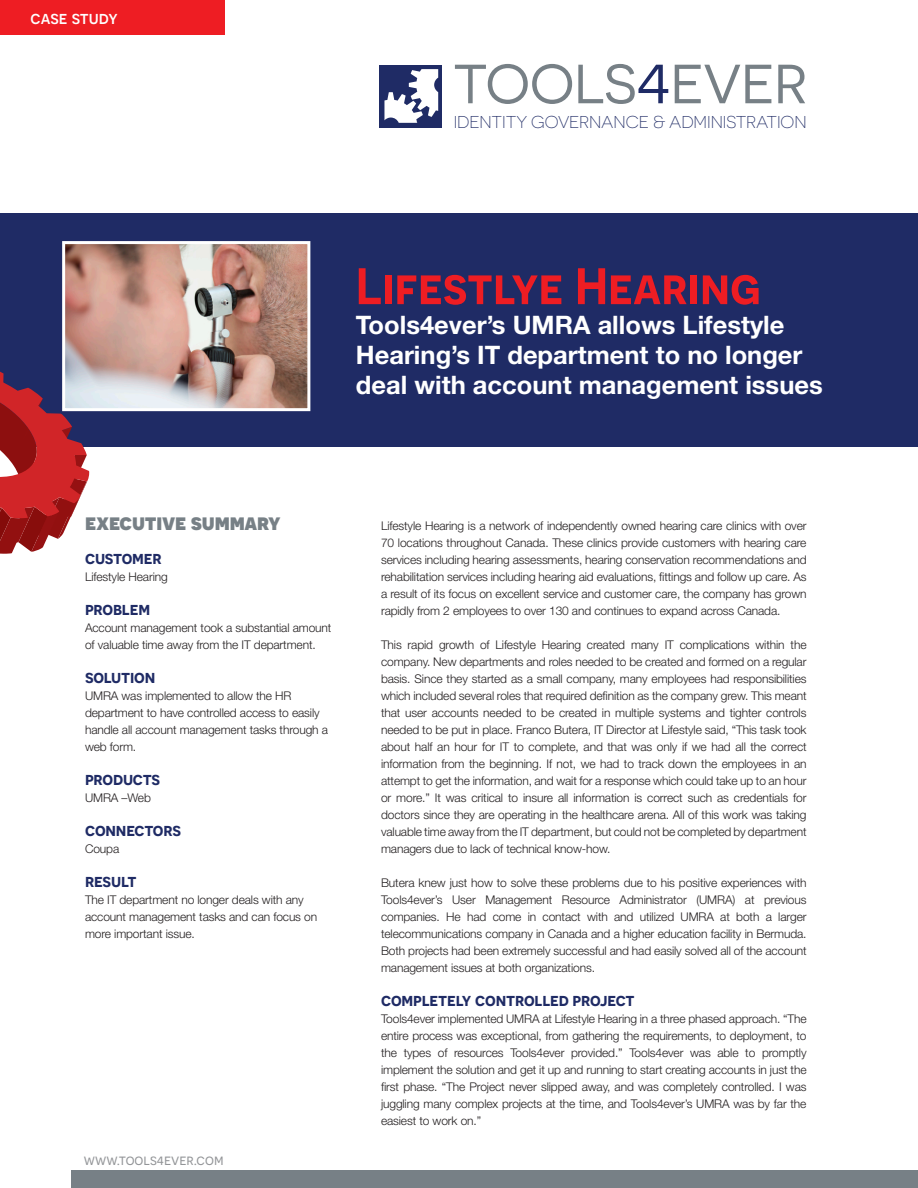
<style>
.page{position:relative;width:918px;height:1188px;background:#fff}
.page>*{position:absolute;margin:0;border:0;box-sizing:border-box;transform-origin:0 0}
.t1{font:55.05px "Novecentosanswide";color:#778086}
.t2{font:600 51.3px "Novecentosans";color:#ee1d23}
.Titel{font:700 25.5px/30px "Helvetica Neue LT Std";color:#fff}
.t3{font:800 22.5px "Novecentosans";letter-spacing:-.01em;color:#778086}
.t4{font:600 18px "Novecentosans";letter-spacing:-.01em;color:#1f2b65}
.t5{font:500 18px "Novecentosans";color:#fff}
.t6{font:300 17.1px "Novecentosanswide";letter-spacing:-.005em;color:#1f2b65}
.t7{font:15px "Novecentosans";color:#939598}
.t8{font:300 12px/17px "Helvetica Neue";letter-spacing:-.01em;color:#231f20;text-align:justify}
.s1{color:#1f2b65}
</style>
<div class="page">
<div style="left:71px;top:1171px;width:847px;height:17px;background:#778086"></div>
<div style="left:0;top:213px;width:918px;height:233px;background:#1f2b65"></div>
<div style="left:379px;top:65px;width:63px;height:63px;background:#1f2b65"></div>
<svg style="left:384px;top:69px;width:54px;height:54px"></svg>
<svg style="left:0;top:371px;width:90px;height:183px"></svg>
<div style="left:0;top:0;width:224px;height:34px;background:#ee1d23"></div>
<img style="left:66px;top:245px;width:240px;height:162px">
<div style="left:62px;top:241px;width:248px;height:170px;border:3px solid #fff"></div>
<p class="t5" style="left:31px;top:7px;width:89px">case study</p>
<p class="t1" style="left:453px;top:52px;width:356px">TOOLS<span class="s1">4</span>EVER</p>
<p class="t6" style="left:454px;top:112px;width:354px">IDENTITY GOVERNANCE &amp; ADMINISTRATION</p>
<p class="t2" style="left:356px;top:255px;width:407px">Lifestlye Hearing</p>
<p class="Titel" style="left:356px;top:310px;width:448px">Tools4ever’s UMRA allows Lifestyle<br>Hearing’s IT department to no longer</p>
<p class="Titel" style="left:356px;top:370px;width:468px">deal with account management issues</p>
<p class="t3" style="left:85px;top:508px;width:197px">executive summary</p>
<p class="t4" style="left:85px;top:547px;width:78px">customer</p>
<p class="t8" style="left:85px;top:568px;width:84px">Lifestyle Hearing</p>
<p class="t4" style="left:85px;top:598px;width:67px">problem</p>
<p class="t8" style="left:85px;top:619px;width:248px">Account management took a substantial amount of valuable time away from the IT department.</p>
<p class="t4" style="left:85px;top:666px;width:72px">solution</p>
<p class="t8" style="left:85px;top:687px;width:245px;text-align:left">UMRA was implemented to allow the HR department to have controlled access to easily handle all account management tasks through a web form.</p>
<p class="t4" style="left:85px;top:768px;width:77px">products</p>
<p class="t8" style="left:85px;top:789px;width:67px">UMRA –Web</p>
<p class="t4" style="left:85px;top:819px;width:98px">connectors</p>
<p class="t8" style="left:85px;top:840px;width:36px">Coupa</p>
<p class="t4" style="left:85px;top:870px;width:53px">result</p>
<p class="t8" style="left:85px;top:891px;width:234px;text-align:left">The IT department no longer deals with any account management tasks and can focus on more important issue.</p>
<p class="t7" style="left:84px;top:1151px;width:141px">www.tools4ever.com</p>
<p class="t8" style="left:381px;top:517px;width:427px">Lifestyle Hearing is a network of independently owned hearing care clinics with over 70 locations throughout Canada. These clinics provide customers with hearing care services including hearing assessments, hearing conservation recommendations and rehabilitation services including hearing aid evaluations, fittings and follow up care. As a result of its focus on excellent service and customer care, the company has grown rapidly from 2 employees to over 130 and continues to expand across Canada.</p>
<p class="t8" style="left:381px;top:636px;width:427px">This rapid growth of Lifestyle Hearing created many IT complications within the company. New departments and roles needed to be created and formed on a regular basis. Since they started as a small company, many employees had responsibilities which included several roles that required definition as the company grew. This meant that user accounts needed to be created in multiple systems and tighter controls needed to be put in place. Franco Butera, IT Director at Lifestyle said, “This task took about half an hour for IT to complete, and that was only if we had all the correct information from the beginning. If not, we had to track down the employees in an attempt to get the information, and wait for a response which could take up to an hour or more.” It was critical to insure all information is correct such as credentials for doctors since they are operating in the healthcare arena. All of this work was taking valuable time away from the IT department, but could not be completed by department managers due to lack of technical know-how.</p>
<p class="t8" style="left:381px;top:874px;width:427px">Butera knew just how to solve these problems due to his positive experiences with Tools4ever’s User Management Resource Administrator (UMRA) at previous companies. He had come in contact with and utilized UMRA at both a larger telecommunications company in Canada and a higher education facility in Bermuda.<br>Both projects had been extremely successful and had easily solved all of the account management issues at both organizations.</p>
<p class="t4" style="left:381px;top:989px;width:255px">completely controlled project</p>
<p class="t8" style="left:381px;top:1010px;width:427px">Tools4ever implemented UMRA at Lifestyle Hearing in a three phased approach. “The entire process was exceptional, from gathering the requirements, to deployment, to the types of resources Tools4ever provided.” Tools4ever was able to promptly implement the solution and get it up and running to start creating accounts in just the first phase. “The Project never slipped away, and was completely controlled. I was juggling many complex projects at the time, and Tools4ever’s UMRA was by far the easiest to work on.”</p>
</div>
